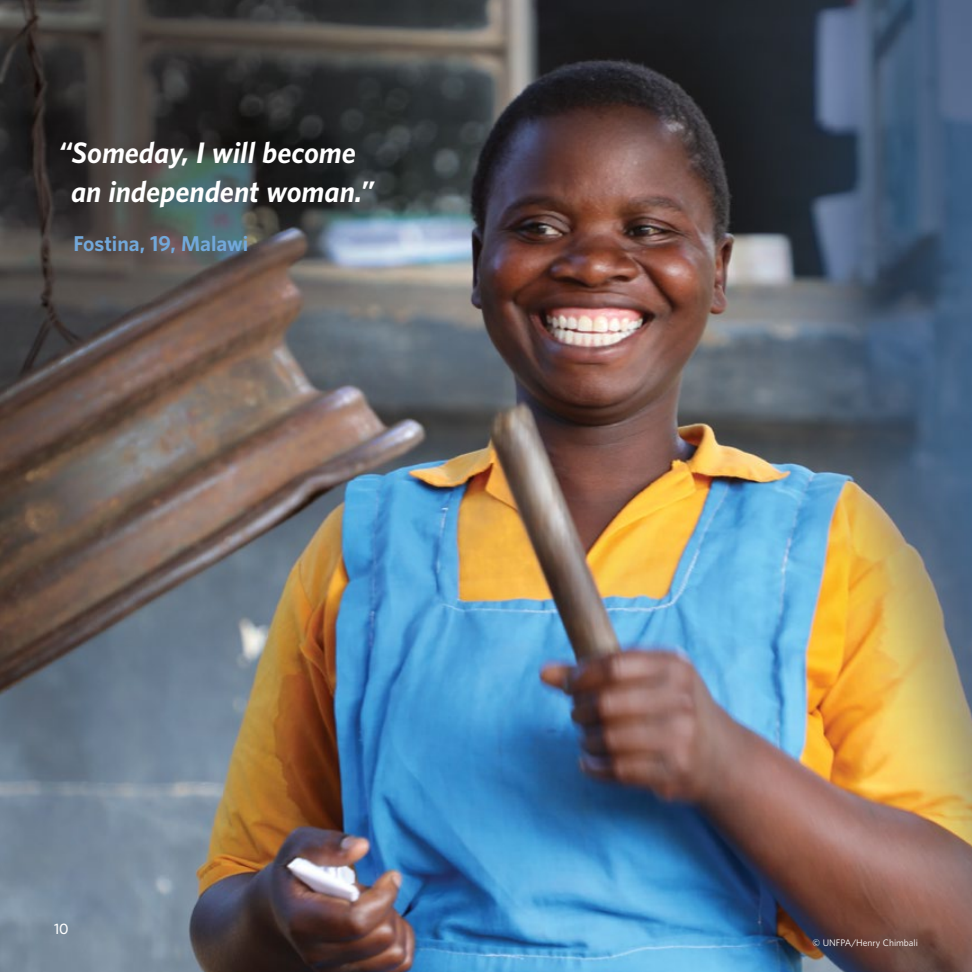
<style>
.page{position:relative;width:972px;height:972px;background:#fff}
.page>*{position:absolute;margin:0;border:0;box-sizing:border-box;transform-origin:0 0}
.t1{font:italic 700 27px/39px "UNFPA";color:#fff}
.t2{font:700 19.5px "UNFPA";color:#72a8da}
.t3{font:600 13.5px "UNFPA";color:#fff}
.t4{font:8.7px "UNFPA Text";color:#fff}
</style>
<div class="page">
<img style="left:0;top:0;width:972px;height:972px">
<p class="t1" style="left:71px;top:132px;width:304px;text-indent:-13px">“Someday, I will become an independent woman.”</p>
<p class="t2" style="left:73px;top:230px;width:176px">Fostina, 19, Malawi</p>
<p class="t3" style="left:54px;top:920px;width:16px">10</p>
<p class="t4" style="left:812px;top:937px;width:107px">© UNFPA/Henry Chimbali</p>
</div>
